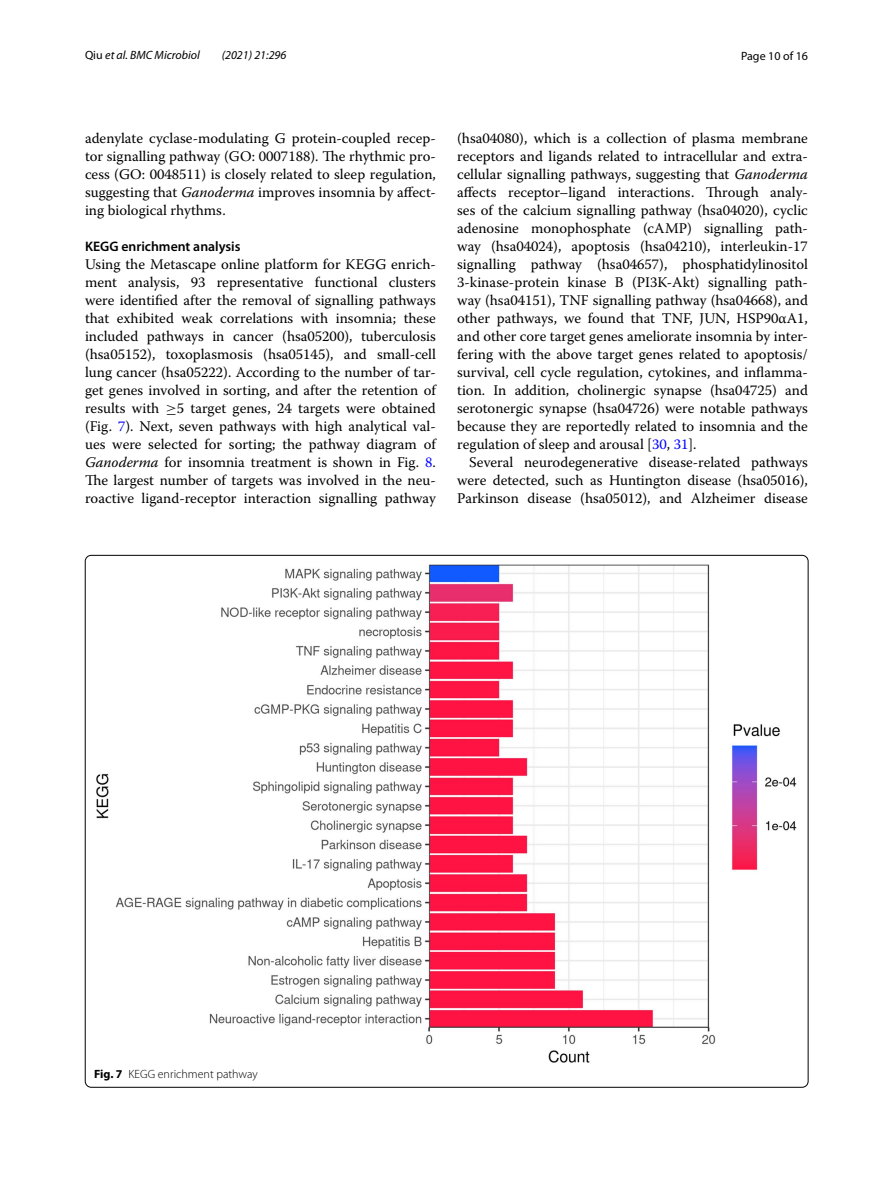
<style>
.page{position:relative;width:893px;height:1187px;background:#fff}
.page>*{position:absolute;margin:0;border:0;box-sizing:border-box;transform-origin:0 0}
.t1{font:14.7px/18px "Warnock Pro";color:#000;text-align:justify}
.t2{font:600 13.8px "Myriad Pro";color:#000}
.t3{font:italic 12px "Myriad Pro";color:#000}
.t4{font:300 12px "Myriad Pro";color:#000}
.t5{font:12px "Myriad Pro";color:#000}
.s1{font-style:normal}
.s2{font-style:italic}
.s3{font-family:"MTSY"}
.s4{color:#00f}
.s5{font-weight:700}
</style>
<div class="page">
<img style="left:96px;top:564px;width:701px;height:498px">
<p class="t3" style="left:85px;top:48px;width:116px"><span class="s1">Qiu</span> et al. BMC Microbiol</p>
<p class="t3" style="left:222px;top:48px;width:66px">(2021) 21:296</p>
<p class="t5" style="left:741px;top:48px;width:68px">Page 10 of 16</p>
<p class="t1" style="left:85px;top:128px;width:352px">adenylate cyclase-modulating G protein-coupled recep&shy;tor signalling pathway (GO: 0007188). The rhythmic pro&shy;cess (GO: 0048511) is closely related to sleep regulation, suggesting that <span class="s2">Ganoderma</span> improves insomnia by affect&shy;ing biological rhythms.</p>
<p class="t2" style="left:85px;top:237px;width:157px">KEGG enrichment analysis</p>
<p class="t1" style="left:85px;top:254px;width:352px">Using the Metascape online platform for KEGG enrich&shy;ment analysis, 93 representative functional clusters were identified after the removal of signalling pathways that exhibited weak correlations with insomnia; these included pathways in cancer (hsa05200), tuberculosis (hsa05152), toxoplasmosis (hsa05145), and small-cell lung cancer (hsa05222). According to the number of tar&shy;get genes involved in sorting, and after the retention of results with <span class="s3">≥</span>5 target genes, 24 targets were obtained (Fig. <span class="s4">7</span>). Next, seven pathways with high analytical val&shy;ues were selected for sorting; the pathway diagram of <span class="s2">Ganoderma</span> for insomnia treatment is shown in Fig. <span class="s4">8</span>.<br>The largest number of targets was involved in the neu&shy;roactive ligand-receptor interaction signalling pathway</p>
<p class="t1" style="left:457px;top:128px;width:352px">(hsa04080), which is a collection of plasma membrane receptors and ligands related to intracellular and extra&shy;cellular signalling pathways, suggesting that <span class="s2">Ganoderma </span>affects receptor–ligand interactions. Through analy&shy;ses of the calcium signalling pathway (hsa04020), cyclic adenosine monophosphate (cAMP) signalling path&shy;way (hsa04024), apoptosis (hsa04210), interleukin-17 signalling pathway (hsa04657), phosphatidylinositol 3-kinase-protein kinase B (PI3K-Akt) signalling path&shy;way (hsa04151), TNF signalling pathway (hsa04668), and other pathways, we found that TNF, JUN, HSP90αA1, and other core target genes ameliorate insomnia by inter&shy;fering with the above target genes related to apoptosis/ survival, cell cycle regulation, cytokines, and inflamma&shy;tion. In addition, cholinergic synapse (hsa04725) and serotonergic synapse (hsa04726) were notable pathways because they are reportedly related to insomnia and the regulation of sleep and arousal [<span class="s4">30</span>, <span class="s4">31</span>].</p>
<p class="t1" style="left:457px;top:452px;width:352px;text-indent:12px">Several neurodegenerative disease-related pathways were detected, such as Huntington disease (hsa05016), Parkinson disease (hsa05012), and Alzheimer disease</p>
<p class="t4" style="left:94px;top:1067px;width:165px"><span class="s5">Fig. 7</span> KEGG enrichment pathway</p>
</div>
